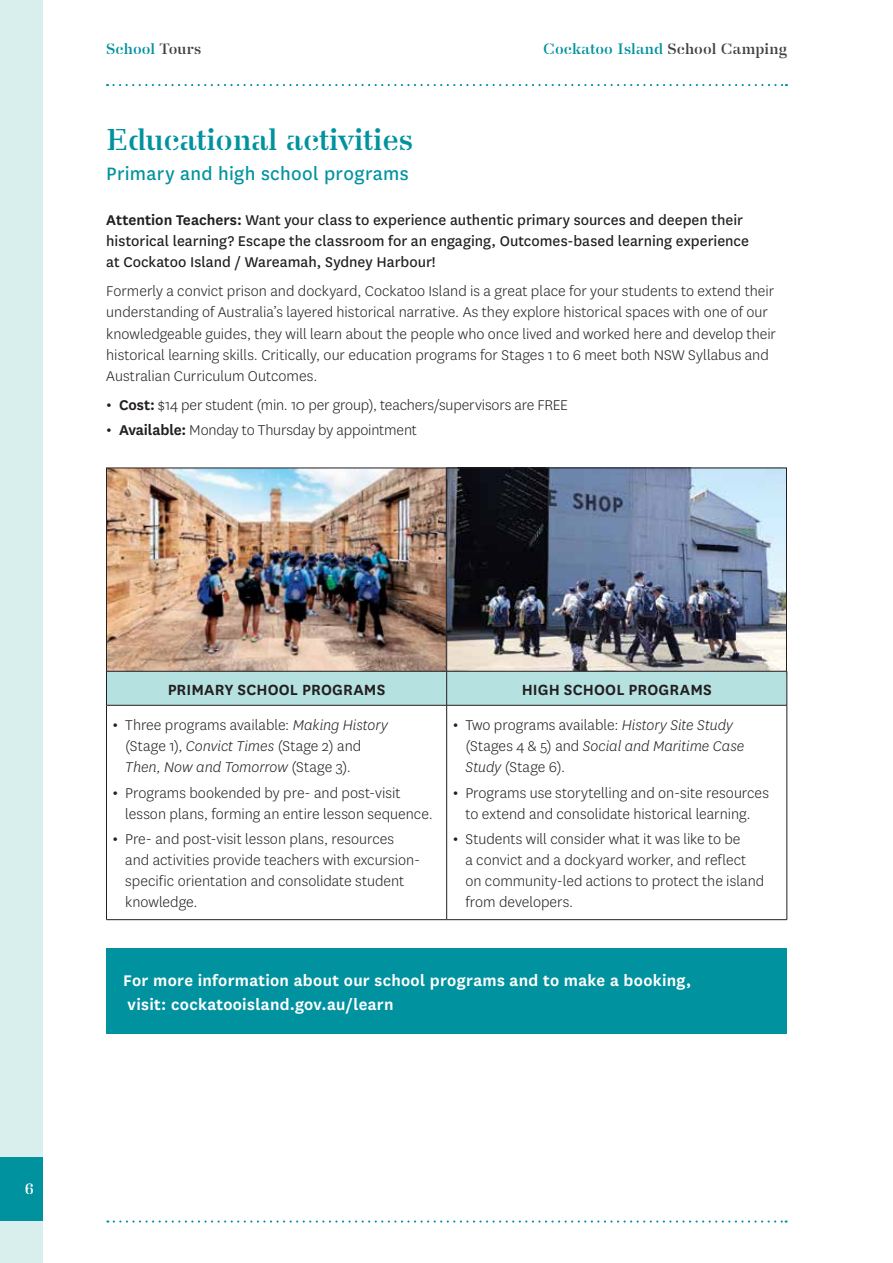
<style>
.page{position:relative;width:893px;height:1263px;background:#fff}
.page>*{position:absolute;margin:0;border:0;box-sizing:border-box;transform-origin:0 0}
.t1{font:700 30px "Danmark";color:#00929f}
.t2{font:21px "National";letter-spacing:.015em;color:#00929f}
.t3{font:600 18px/24px "National";letter-spacing:.015em;color:#fff}
.t4{font:600 17.25px "National";letter-spacing:.01em;color:#231f20}
.t5{font:300 16.5px/21px "National";color:#231f20}
.t6{font:16.5px/21px "National";color:#231f20}
.t7{font:700 15px "Danmark";letter-spacing:.01em;color:#00929f}
.t8{font:700 15px "Danmark";color:#fff}
.s1{color:#414042}
.s2{font-weight:600}
.s3{font-style:italic}
</style>
<div class="page">
<div style="left:0;top:0;width:43px;height:1263px;background:#d8efee"></div>
<div style="left:0;top:1157px;width:43px;height:63px;background:#00929f"></div>
<svg style="left:114px;top:1220px;width:673px;height:2px"></svg>
<svg style="left:107px;top:84px;width:680px;height:2px"></svg>
<img style="left:108px;top:470px;width:677px;height:201px">
<div style="left:106px;top:468px;width:340px;height:208px;border:1px solid #231f20"></div>
<div style="left:446px;top:468px;width:341px;height:208px;border:1px solid #231f20"></div>
<div style="left:107px;top:672px;width:680px;height:33px;background:#b5e1e1"></div>
<hr style="left:106px;top:671px;width:341px;height:1px;background:#231f20">
<hr style="left:106px;top:671px;width:1px;height:34px;background:#231f20">
<hr style="left:447px;top:671px;width:340px;height:1px;background:#231f20">
<hr style="left:446px;top:671px;width:1px;height:34px;background:#231f20">
<hr style="left:787px;top:671px;width:1px;height:34px;background:#231f20">
<hr style="left:106px;top:705px;width:341px;height:1px;background:#231f20">
<hr style="left:106px;top:705px;width:1px;height:214px;background:#231f20">
<hr style="left:447px;top:705px;width:340px;height:1px;background:#231f20">
<hr style="left:446px;top:705px;width:1px;height:214px;background:#231f20">
<hr style="left:787px;top:705px;width:1px;height:214px;background:#231f20">
<hr style="left:106px;top:919px;width:341px;height:1px;background:#231f20">
<hr style="left:447px;top:919px;width:340px;height:1px;background:#231f20">
<div style="left:106px;top:948px;width:681px;height:85px;background:#00929f"></div>
<p class="t7" style="left:106px;top:40px;width:96px">School <span class="s1">Tours</span></p>
<h1 class="t1" style="left:106px;top:122px;width:308px">Educational activities</h1>
<p class="t2" style="left:106px;top:159px;width:304px">Primary and high school programs</p>
<p class="t7" style="left:543px;top:40px;width:245px">Cockatoo Island <span class="s1">School Camping</span></p>
<p class="t6" style="left:106px;top:209px;width:644px"><span class="s2">Attention Teachers:</span> Want your class to experience authentic primary sources and deepen their historical learning? Escape the classroom for an engaging, Outcomes-based learning experience at Cockatoo Island / Wareamah, Sydney Harbour!</p>
<p class="t5" style="left:106px;top:280px;width:671px">Formerly a convict prison and dockyard, Cockatoo Island is a great place for your students to extend their understanding of Australia’s layered historical narrative. As they explore historical spaces with one of our knowledgeable guides, they will learn about the people who once lived and worked here and develop their historical learning skills. Critically, our education programs for Stages 1 to 6 meet both NSW Syllabus and Australian Curriculum Outcomes.</p>
<p class="t5" style="left:106px;top:392px;width:463px;line-height:25.2px"><span class="s2">ə Cost:</span> $14 per student (min. 10 per group), teachers/supervisors are FREE <span class="s2">ə Available:</span> Monday to Thursday by appointment</p>
<p class="t8" style="left:25px;top:1180px;width:11px">6</p>
<p class="t4" style="left:168px;top:677px;width:219px">PRIMARY SCHOOL PROGRAMS</p>
<p class="t4" style="left:522px;top:677px;width:192px">HIGH SCHOOL PROGRAMS</p>
<p class="t5" style="left:125px;top:714px;width:264px;text-indent:-13px"><span class="s2">ə</span> Three programs available: <span class="s3">Making History </span>(Stage 1), <span class="s3">Convict Times</span> (Stage 2) and<br><span class="s3">Then, Now and Tomorrow</span> (Stage 3).</p>
<p class="t5" style="left:125px;top:782px;width:309px;text-indent:-13px"><span class="s2">ə</span> Programs bookended by pre- and post-visit lesson plans, forming an entire lesson sequence.</p>
<p class="t5" style="left:125px;top:828px;width:296px;text-indent:-13px"><span class="s2">ə</span> Pre- and post-visit lesson plans, resources and activities provide teachers with excursion&shy;specific orientation and consolidate student knowledge.</p>
<p class="t5" style="left:465px;top:714px;width:280px;text-indent:-13px"><span class="s2">ə</span> Two programs available: <span class="s3">History Site Study </span>(Stages 4 &amp; 5) and <span class="s3">Social and Maritime Case<br>Study</span> (Stage 6).</p>
<p class="t5" style="left:453px;top:782px;width:318px;text-align:center"><span class="s2">ə</span> Programs use storytelling and on-site resources to extend and consolidate historical learning.</p>
<p class="t5" style="left:465px;top:828px;width:300px;text-indent:-13px"><span class="s2">ə</span> Students will consider what it was like to be<br>a convict and a dockyard worker, and reflect on community-led actions to protect the island from developers.</p>
<p class="t3" style="left:123px;top:967px;width:569px">For more information about our school programs and to make a booking, visit: cockatooisland.gov.au/learn</p>
</div>
